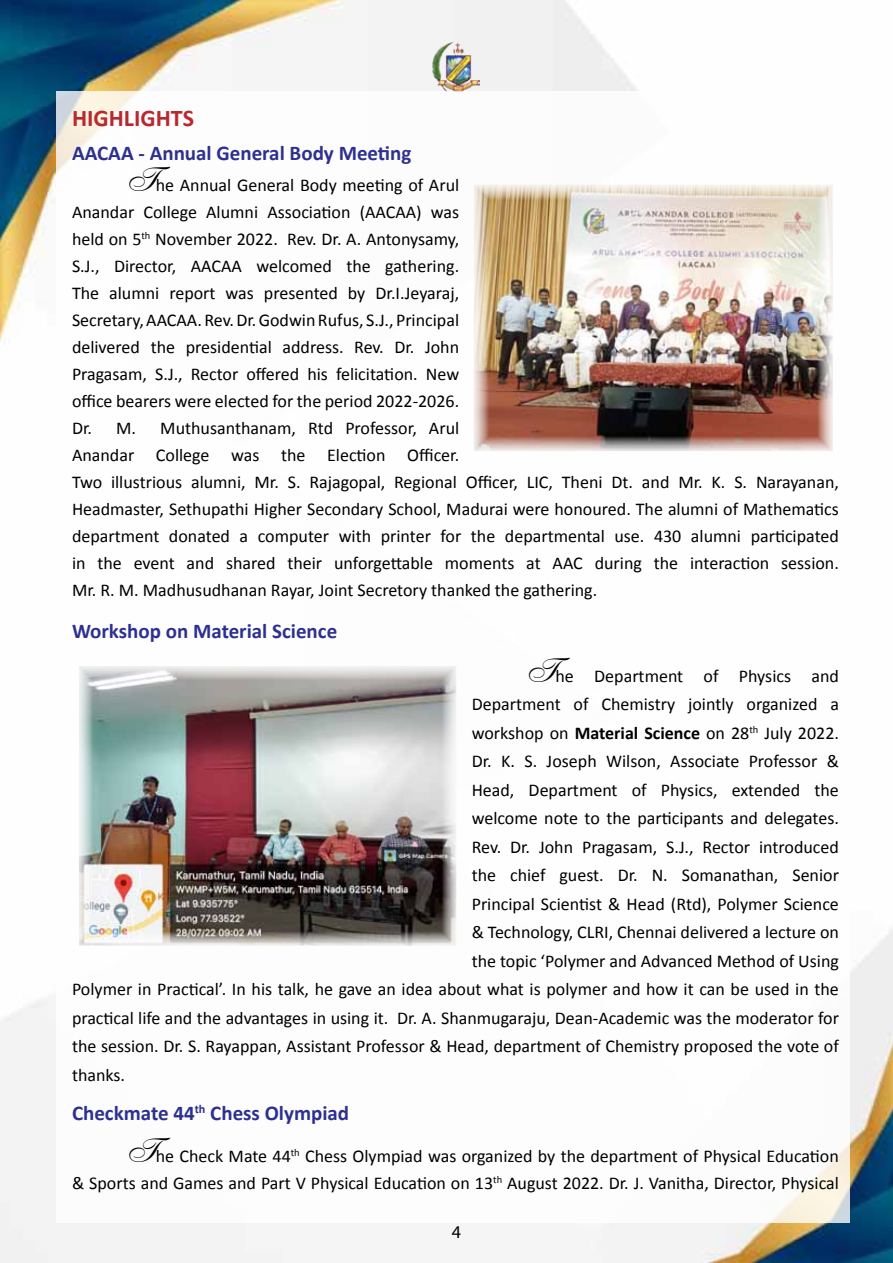
<style>
.page{position:relative;width:893px;height:1263px;background:#fff}
.page>*{position:absolute;margin:0;border:0;box-sizing:border-box;transform-origin:0 0}
.t1{font:700 24px "Calibri";color:#b8292f}
.t2{font:700 21px "Calibri";color:#2e3090}
.t3{font:18px/27px "Calibri";color:#000;text-align:justify}
.t4{font:18px "Myriad Pro";color:#000}
.s1{font-family:"Shelley Allegro BT";font-size:33px}
.s2{font-weight:700}
</style>
<div class="page">
<img style="left:0;top:0;width:893px;height:1263px">
<img style="left:433px;top:41px;width:47px;height:51px">
<div style="left:57px;top:92px;width:793px;height:1131px;background:#fff"></div>
<img style="left:475px;top:186px;width:357px;height:264px">
<div style="left:468px;top:179px;width:371px;height:278px;border:6px solid #fff"></div>
<img style="left:80px;top:667px;width:375px;height:277px">
<div style="left:72px;top:659px;width:391px;height:293px;border:7px solid #fff"></div>
<h1 class="t1" style="left:72px;top:103px;width:124px">HIGHLIGHTS</h1>
<p class="t2" style="left:72px;top:140px;width:341px">AACAA - Annual General Body Meeting</p>
<p class="t3" style="left:72px;top:171px;width:389px;text-indent:54px"><span class="s1">T</span>he Annual General Body meeting of Arul Anandar College Alumni Association (AACAA) was held on 5<sup>th</sup> November 2022. Rev. Dr. A. Antonysamy, S.J., Director, AACAA welcomed the gathering.<br>The alumni report was presented by Dr.I.Jeyaraj, Secretary, AACAA. Rev. Dr. Godwin Rufus, S.J., Principal delivered the presidential address. Rev. Dr. John Pragasam, S.J., Rector offered his felicitation. New office bearers were elected for the period 2022-2026.<br>Dr. M.</p>
<p class="t3" style="left:72px;top:414px;width:768px;text-align:left;text-indent:88px">Muthusanthanam, Rtd Professor, Arul<br>Anandar College was the Election Officer.<br>Two illustrious alumni, Mr. S. Rajagopal, Regional Officer, LIC, Theni Dt. and Mr. K. S. Narayanan, Headmaster, Sethupathi Higher Secondary School, Madurai were honoured. The alumni of Mathematics department donated a computer with printer for the departmental use. 430 alumni participated in the event and shared their unforgettable moments at AAC during the interaction session.<br>Mr. R. M. Madhusudhanan Rayar, Joint Secretory thanked the gathering.</p>
<p class="t2" style="left:72px;top:618px;width:267px">Workshop on Material Science</p>
<p class="t3" style="left:526px;top:661px;width:315px"><span class="s1">T</span>he Department of Physics and</p>
<p class="t3" style="left:472px;top:690px;width:369px">Department of Chemistry jointly organized a</p>
<p class="t3" style="left:472px;top:718px;width:369px">workshop on <span class="s2">Material Science</span> on 28<sup>th</sup> July 2022.</p>
<p class="t3" style="left:472px;top:747px;width:369px">Dr. K. S. Joseph Wilson, Associate Professor &amp;</p>
<p class="t3" style="left:472px;top:775px;width:369px">Head, Department of Physics, extended the</p>
<p class="t3" style="left:472px;top:804px;width:369px">welcome note to the participants and delegates.</p>
<p class="t3" style="left:472px;top:832px;width:369px">Rev. Dr. John Pragasam, S.J., Rector introduced</p>
<p class="t3" style="left:472px;top:861px;width:369px">the chief guest. Dr. N. Somanathan, Senior</p>
<p class="t3" style="left:472px;top:889px;width:369px">Principal Scientist &amp; Head (Rtd), Polymer Science</p>
<p class="t3" style="left:472px;top:918px;width:369px">&amp; Technology, CLRI, Chennai delivered a lecture on</p>
<p class="t3" style="left:472px;top:946px;width:369px">the topic ‘Polymer and Advanced Method of Using</p>
<p class="t3" style="left:72px;top:975px;width:768px">Polymer in Practical’. In his talk, he gave an idea about what is polymer and how it can be used in the</p>
<p class="t3" style="left:72px;top:1003px;width:768px">practical life and the advantages in using it. Dr. A. Shanmugaraju, Dean-Academic was the moderator for</p>
<p class="t3" style="left:72px;top:1032px;width:768px">the session. Dr. S. Rayappan, Assistant Professor &amp; Head, department of Chemistry proposed the vote of</p>
<p class="t3" style="left:72px;top:1060px;width:55px">thanks.</p>
<p class="t2" style="left:72px;top:1100px;width:279px">Checkmate 44<sup>th</sup> Chess Olympiad</p>
<p class="t3" style="left:72px;top:1142px;width:768px;text-align:right"><span class="s1">T</span>he Check Mate 44<sup>th</sup> Chess Olympiad was organized by the department of Physical Education<br>&amp; Sports and Games and Part V Physical Education on 13<sup>th</sup> August 2022. Dr. J. Vanitha, Director, Physical</p>
<p class="t4" style="left:452px;top:1222px;width:11px">4</p>
</div>
